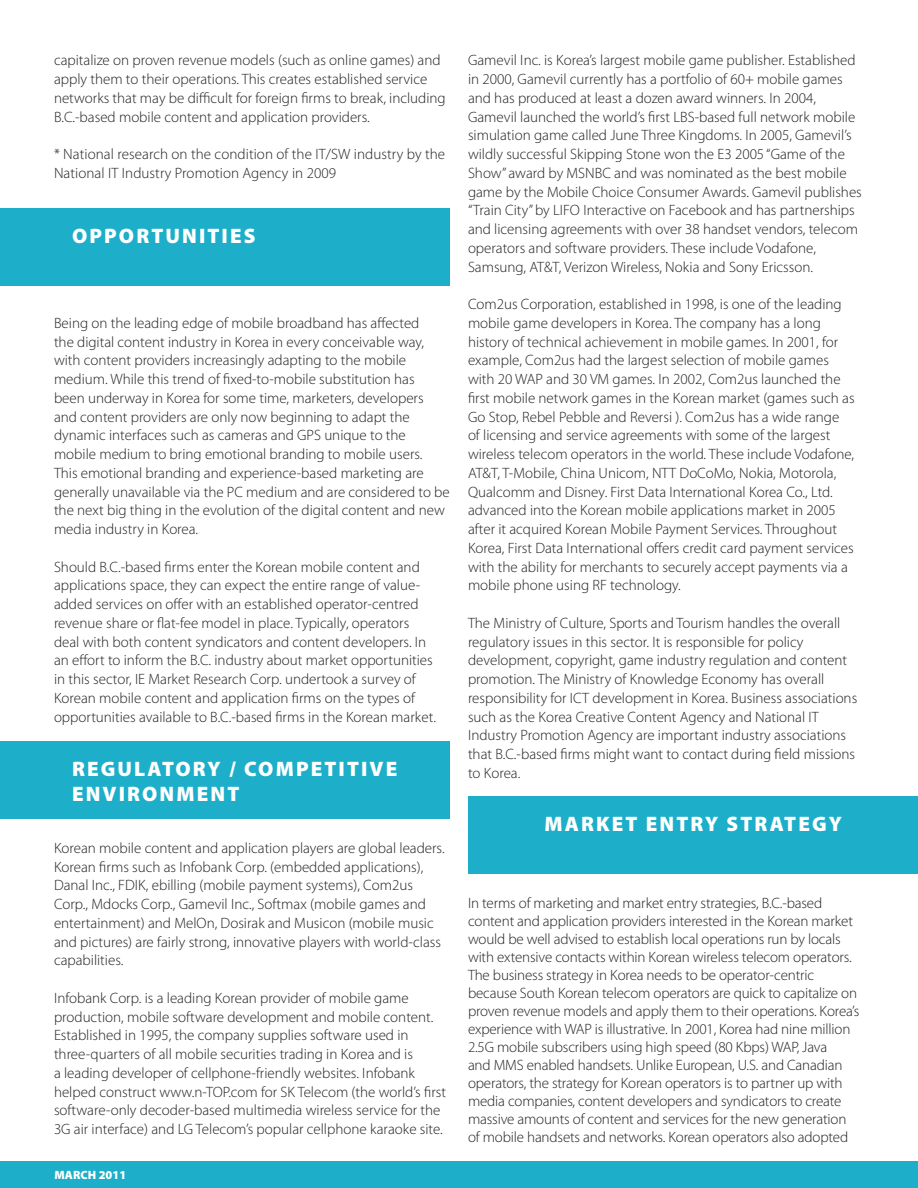
<style>
.page{position:relative;width:918px;height:1188px;background:#fff}
.page>*{position:absolute;margin:0;border:0;box-sizing:border-box;transform-origin:0 0}
.t1{font:900 21px/25.2px "Myriad Pro";letter-spacing:.1em;color:#fff}
.t2{font:300 15px/18.8px "Myriad Pro";color:#231f20}
.t3{font:900 12px "Myriad Pro";letter-spacing:.005em;color:#fff}
</style>
<div class="page">
<div style="left:0;top:741px;width:449px;height:78px;background:#1dafc9"></div>
<div style="left:0;top:208px;width:449px;height:78px;background:#1dafc9"></div>
<div style="left:0;top:1161px;width:918px;height:27px;background:#1dafc9"></div>
<div style="left:469px;top:796px;width:449px;height:78px;background:#1dafc9"></div>
<p class="t2" style="left:54px;top:51px;width:393px">capitalize on proven revenue models (such as online games) and apply them to their operations. This creates established service networks that may be difficult for foreign firms to break, including B.C.-based mobile content and application providers.</p>
<p class="t2" style="left:54px;top:144px;width:393px">* National research on the condition of the IT/SW industry by the<br>National IT Industry Promotion Agency in 2009</p>
<p class="t1" style="left:72px;top:222px;width:185px">OPPORTUNITIES</p>
<p class="t2" style="left:54px;top:313px;width:397px">Being on the leading edge of mobile broadband has affected<br>the digital content industry in Korea in every conceivable way, with content providers increasingly adapting to the mobile medium. While this trend of fixed-to-mobile substitution has<br>been underway in Korea for some time, marketers, developers and content providers are only now beginning to adapt the dynamic interfaces such as cameras and GPS unique to the mobile medium to bring emotional branding to mobile users.<br>This emotional branding and experience-based marketing are generally unavailable via the PC medium and are considered to be the next big thing in the evolution of the digital content and new media industry in Korea.</p>
<p class="t2" style="left:54px;top:557px;width:383px">Should B.C.-based firms enter the Korean mobile content and applications space, they can expect the entire range of value&shy;added services on offer with an established operator-centred revenue share or flat-fee model in place. Typically, operators deal with both content syndicators and content developers. In an effort to inform the B.C. industry about market opportunities in this sector, IE Market Research Corp. undertook a survey of Korean mobile content and application firms on the types of opportunities available to B.C.-based firms in the Korean market.</p>
<p class="t1" style="left:72px;top:755px;width:327px">REGULATORY / COMPETITIVE<br>ENVIRONMENT</p>
<p class="t2" style="left:54px;top:838px;width:392px">Korean mobile content and application players are global leaders.<br>Korean firms such as Infobank Corp. (embedded applications), Danal Inc., FDIK, ebilling (mobile payment systems), Com2us Corp., Mdocks Corp., Gamevil Inc., Softmax (mobile games and entertainment) and MelOn, Dosirak and Musicon (mobile music and pictures) are fairly strong, innovative players with world-class capabilities.</p>
<p class="t2" style="left:54px;top:988px;width:394px">Infobank Corp. is a leading Korean provider of mobile game production, mobile software development and mobile content.<br>Established in 1995, the company supplies software used in three-quarters of all mobile securities trading in Korea and is<br>a leading developer of cellphone-friendly websites. Infobank helped construct www.n-TOP.com for SK Telecom (the world’s first software-only decoder-based multimedia wireless service for the 3G air interface) and LG Telecom’s popular cellphone karaoke site.</p>
<p class="t3" style="left:55px;top:1167px;width:73px">MARCH 2011</p>
<p class="t2" style="left:468px;top:51px;width:395px">Gamevil Inc. is Korea’s largest mobile game publisher. Established in 2000, Gamevil currently has a portfolio of 60+ mobile games and has produced at least a dozen award winners. In 2004, Gamevil launched the world’s first LBS-based full network mobile simulation game called June Three Kingdoms. In 2005, Gamevil’s wildly successful Skipping Stone won the E3 2005 “Game of the Show” award by MSNBC and was nominated as the best mobile game by the Mobile Choice Consumer Awards. Gamevil publishes “Train City” by LIFO Interactive on Facebook and has partnerships and licensing agreements with over 38 handset vendors, telecom operators and software providers. These include Vodafone, Samsung, AT&amp;T, Verizon Wireless, Nokia and Sony Ericsson.</p>
<p class="t2" style="left:468px;top:294px;width:388px">Com2us Corporation, established in 1998, is one of the leading mobile game developers in Korea. The company has a long history of technical achievement in mobile games. In 2001, for example, Com2us had the largest selection of mobile games with 20 WAP and 30 VM games. In 2002, Com2us launched the first mobile network games in the Korean market (games such as Go Stop, Rebel Pebble and Reversi ). Com2us has a wide range of licensing and service agreements with some of the largest wireless telecom operators in the world. These include Vodafone, AT&amp;T, T-Mobile, China Unicom, NTT DoCoMo, Nokia, Motorola, Qualcomm and Disney. First Data International Korea Co., Ltd. advanced into the Korean mobile applications market in 2005 after it acquired Korean Mobile Payment Services. Throughout Korea, First Data International offers credit card payment services with the ability for merchants to securely accept payments via a mobile phone using RF technology.</p>
<p class="t2" style="left:468px;top:613px;width:391px">The Ministry of Culture, Sports and Tourism handles the overall regulatory issues in this sector. It is responsible for policy development, copyright, game industry regulation and content promotion. The Ministry of Knowledge Economy has overall responsibility for ICT development in Korea. Business associations such as the Korea Creative Content Agency and National IT Industry Promotion Agency are important industry associations that B.C.-based firms might want to contact during field missions to Korea.</p>
<p class="t1" style="left:544px;top:811px;width:299px">MARKET ENTRY STRATEGY</p>
<p class="t2" style="left:468px;top:894px;width:393px;line-height:18px">In terms of marketing and market entry strategies, B.C.-based content and application providers interested in the Korean market would be well advised to establish local operations run by locals with extensive contacts within Korean wireless telecom operators.<br>The business strategy in Korea needs to be operator-centric because South Korean telecom operators are quick to capitalize on proven revenue models and apply them to their operations. Korea’s experience with WAP is illustrative. In 2001, Korea had nine million 2.5G mobile subscribers using high speed (80 Kbps) WAP, Java<br>and MMS enabled handsets. Unlike European, U.S. and Canadian operators, the strategy for Korean operators is to partner up with media companies, content developers and syndicators to create massive amounts of content and services for the new generation of mobile handsets and networks. Korean operators also adopted</p>
</div>
